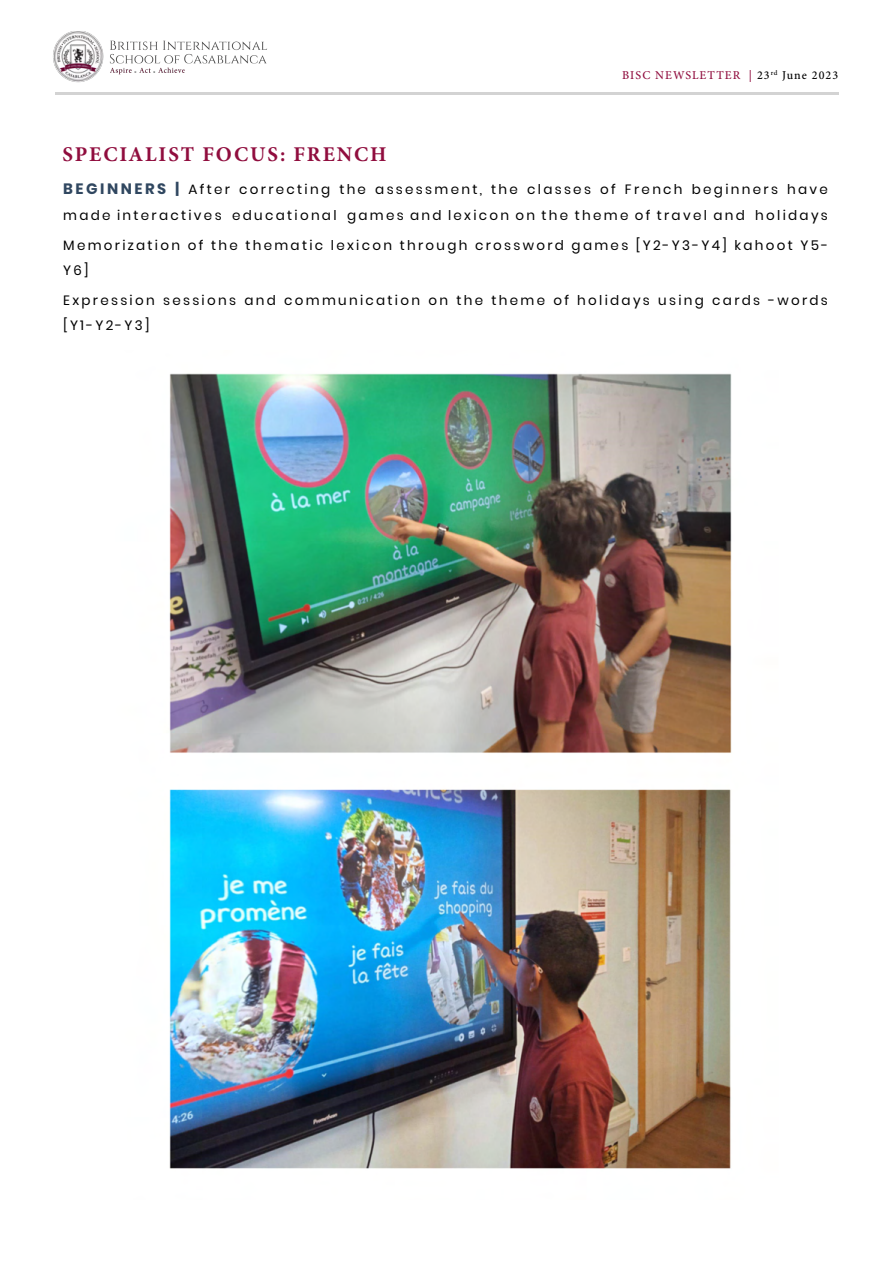
<style>
.page{position:relative;width:893px;height:1263px;background:#fff}
.page>*{position:absolute;margin:0;border:0;box-sizing:border-box;transform-origin:0 0}
.t1{font:700 21px "Minion Pro";letter-spacing:.09em;color:#900d3e}
.t2{font:13.5px/25.5px "Poppins";letter-spacing:.17em;color:#000}
.t3{font:500 12px "Minion Pro";letter-spacing:.09em;color:#900d3e}
.s1{color:#000}
.s2{font-weight:700;font-size:15px;color:#304760}
</style>
<div class="page">
<img style="left:53px;top:31px;width:214px;height:52px">
<hr style="left:55px;top:92px;width:783px;height:3px;background:#d3d3d3">
<img style="left:169px;top:373px;width:563px;height:796px">
<p class="t3" style="left:622px;top:67px;width:218px">BISC NEWSLETTER | <span class="s1">23</span><sup>rd</sup> <span class="s1">June 2023</span></p>
<p class="t1" style="left:63px;top:139px;width:325px">SPECIALIST FOCUS: FRENCH</p>
<p class="t2" style="left:63px;top:177px;width:766px"><span class="s2">BEGINNERS |</span> After correcting the assessment, the classes of French beginners have made interactives educational games and lexicon on the theme of travel and holidays</p>
<p class="t2" style="left:63px;top:232px;width:766px">Memorization of the thematic lexicon through crossword games [Y2-Y3-Y4] kahoot Y5-<br>Y6]</p>
<p class="t2" style="left:63px;top:287px;width:766px">Expression sessions and communication on the theme of holidays using cards -words [Y1-Y2-Y3]</p>
</div>
